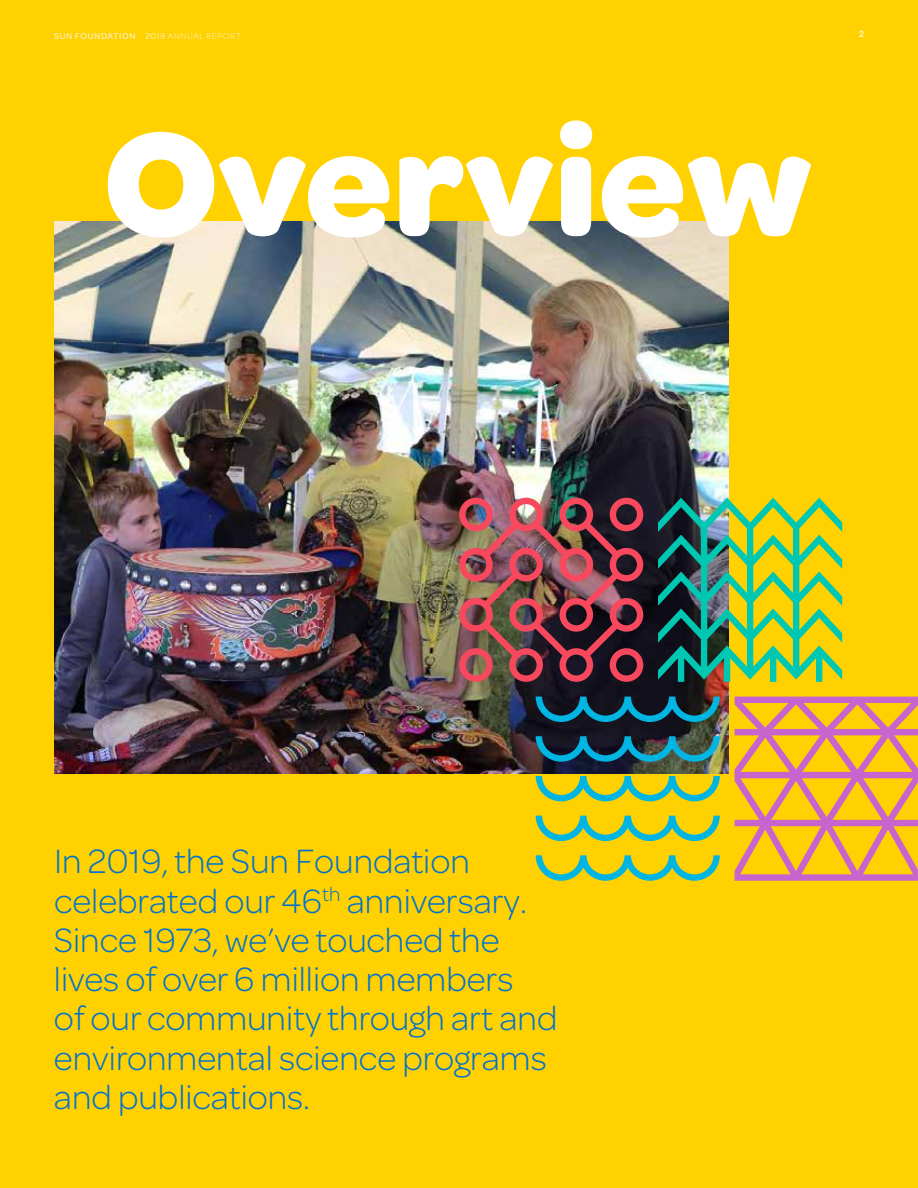
<style>
.page{position:relative;width:918px;height:1188px;background:#ffd100}
.page>*{position:absolute;margin:0;border:0;box-sizing:border-box;transform-origin:0 0}
.t1{font:700 156.75px "Omnes";color:#fff}
.t2{font:300 36px/39.3px "Omnes";color:#0072ce}
.t3{font:500 9px "Omnes";letter-spacing:.07em;color:#fff}
.t4{font:700 9px "Aktiv Grotesk";color:#fff}
.s1{font-weight:400}
.s2{font-weight:300}
</style>
<div class="page">
<img style="left:54px;top:221px;width:675px;height:553px">
<svg style="left:735px;top:697px;width:183px;height:184px"></svg>
<img style="left:459px;top:498px;width:184px;height:184px">
<svg style="left:536px;top:697px;width:184px;height:25px"></svg>
<img style="left:536px;top:736px;width:184px;height:26px">
<svg style="left:536px;top:776px;width:184px;height:25px"></svg>
<svg style="left:536px;top:816px;width:184px;height:25px"></svg>
<svg style="left:536px;top:855px;width:184px;height:26px"></svg>
<svg style="left:658px;top:498px;width:184px;height:184px"></svg>
<p class="t3" style="left:54px;top:29px;width:189px">SUN FOUNDATION <span class="s1">2019</span> <span class="s2">ANNUAL REPORT</span></p>
<p class="t4" style="left:859px;top:28px;width:7px">2</p>
<h1 class="t1" style="left:104px;top:72px;width:710px">Overview</h1>
<p class="t2" style="left:54px;top:840px;width:505px">In 2019, the Sun Foundation celebrated our 46<sup>th</sup> anniversary.<br>Since 1973, we’ve touched the lives of over 6 million members<br>of our community through art and environmental science programs and publications.</p>
</div>
